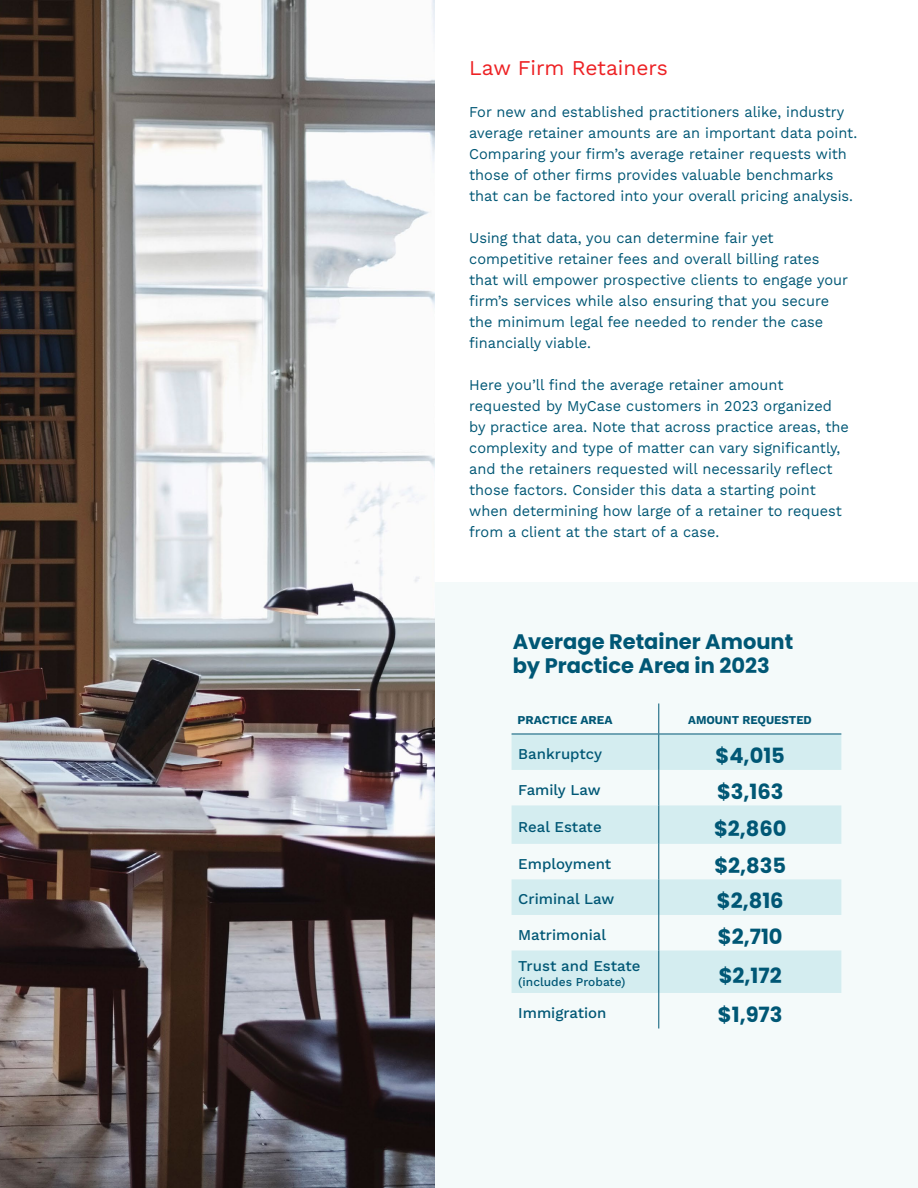
<style>
.page{position:relative;width:918px;height:1188px;background:#fff}
.page>*{position:absolute;margin:0;border:0;box-sizing:border-box;transform-origin:0 0}
.t1{font:700 21px/24px "Poppins";color:#005775}
.t2{font:21px "Work Sans";color:#ed2124}
.t3{font:15px/21px "Work Sans";color:#005775}
.t4{font:500 15px "Work Sans";color:#005775}
.t5{font:500 12px "Work Sans";color:#005775}
.t6{font:700 12px "Work Sans";color:#005775;scale:.96 1}
.t7{font:700 12px "Work Sans";color:#005775}
</style>
<div class="page">
<div style="left:435px;top:582px;width:483px;height:606px;background:#f4fafa"></div>
<img style="left:0;top:0;width:435px;height:1188px">
<svg style="left:512px;top:735px;width:329px;height:258px;fill:#d4edf0"></svg>
<hr style="left:512px;top:734px;width:147px;height:1px;background:#005775">
<hr style="left:659px;top:734px;width:182px;height:1px;background:#005775">
<hr style="left:658px;top:703px;width:1px;height:31px;background:#005775">
<hr style="left:658px;top:734px;width:1px;height:36px;background:#005775">
<hr style="left:658px;top:770px;width:1px;height:35px;background:#005775">
<hr style="left:658px;top:805px;width:1px;height:39px;background:#005775">
<hr style="left:658px;top:844px;width:1px;height:35px;background:#005775">
<hr style="left:658px;top:879px;width:1px;height:36px;background:#005775">
<hr style="left:658px;top:915px;width:1px;height:36px;background:#005775">
<hr style="left:658px;top:951px;width:1px;height:42px;background:#005775">
<hr style="left:658px;top:993px;width:1px;height:36px;background:#005775">
<h1 class="t2" style="left:469px;top:52px;width:200px">Law Firm Retainers</h1>
<p class="t3" style="left:469px;top:101px;width:390px">For new and established practitioners alike, industry average retainer amounts are an important data point.<br>Comparing your firm’s average retainer requests with those of other firms provides valuable benchmarks that can be factored into your overall pricing analysis.</p>
<p class="t3" style="left:469px;top:227px;width:380px">Using that data, you can determine fair yet competitive retainer fees and overall billing rates that will empower prospective clients to engage your firm’s services while also ensuring that you secure the minimum legal fee needed to render the case financially viable.</p>
<p class="t3" style="left:469px;top:374px;width:381px">Here you’ll find the average retainer amount requested by MyCase customers in 2023 organized by practice area. Note that across practice areas, the complexity and type of matter can vary significantly, and the retainers requested will necessarily reflect those factors. Consider this data a starting point when determining how large of a retainer to request from a client at the start of a case.</p>
<h1 class="t1" style="left:513px;top:630px;width:282px">Average Retainer Amount by Practice Area in 2023</h1>
<p class="t7" style="left:518px;top:711px;width:97px">PRACTICE AREA</p>
<p class="t6" style="left:688px;top:711px;width:130px">AMOUNT REQUESTED</p>
<p class="t4" style="left:518px;top:743px;width:85px">Bankruptcy</p>
<h1 class="t1" style="left:716px;top:744px;width:71px">$4,015</h1>
<p class="t4" style="left:518px;top:778px;width:84px">Family Law</p>
<h1 class="t1" style="left:717px;top:779px;width:68px">$3,163</h1>
<p class="t4" style="left:518px;top:815px;width:85px">Real Estate</p>
<h1 class="t1" style="left:714px;top:816px;width:74px">$2,860</h1>
<p class="t4" style="left:518px;top:852px;width:94px">Employment</p>
<h1 class="t1" style="left:714px;top:853px;width:73px">$2,835</h1>
<p class="t4" style="left:518px;top:888px;width:98px">Criminal Law</p>
<h1 class="t1" style="left:717px;top:889px;width:68px">$2,816</h1>
<p class="t4" style="left:518px;top:923px;width:89px">Matrimonial</p>
<h1 class="t1" style="left:718px;top:925px;width:66px">$2,710</h1>
<p class="t4" style="left:518px;top:955px;width:124px">Trust and Estate</p>
<p class="t5" style="left:518px;top:973px;width:109px">(includes Probate)</p>
<h1 class="t1" style="left:719px;top:964px;width:64px">$2,172</h1>
<p class="t4" style="left:518px;top:1001px;width:90px">Immigration</p>
<h1 class="t1" style="left:718px;top:1003px;width:66px">$1,973</h1>
</div>
